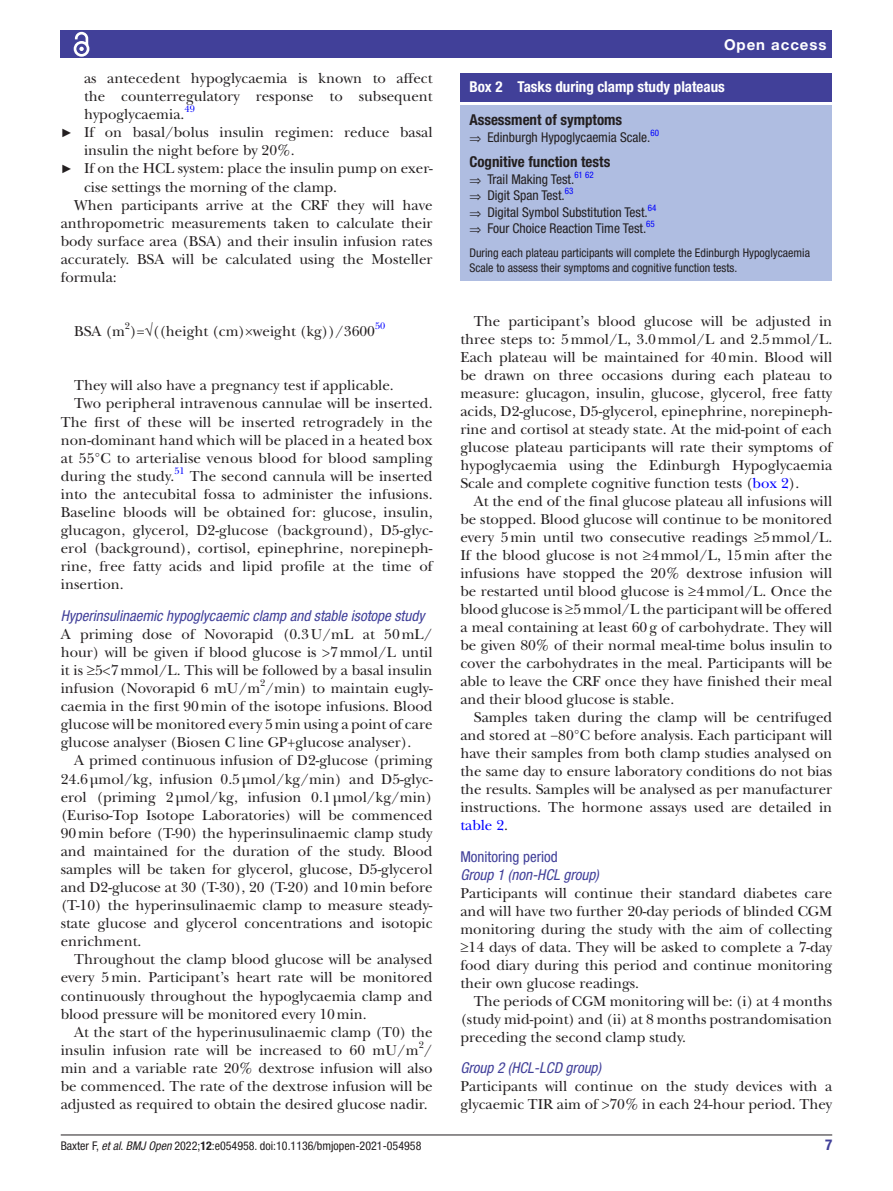
<style>
.page{position:relative;width:893px;height:1191px;background:#fff}
.page>*{position:absolute;margin:0;border:0;box-sizing:border-box;transform-origin:0 0}
.t1{font:15px/18px "New Baskerville";color:#231f20;text-align:justify}
.t2{font:italic condensed 15px "Helvetica Neue LT Std";color:#414099}
.t3{font:700 condensed 15px "Helvetica Neue LT Std";color:#231f20}
.t4{font:700 condensed 15px "Helvetica Neue LT Std";color:#fff}
.t5{font:condensed 15px "Helvetica Neue LT Std";color:#414099}
.t6{font:700 15px "Helvetica Neue LT Std";letter-spacing:.065em;color:#fff}
.t7{font:700 condensed 15px "Helvetica Neue LT Std";color:#414099}
.t8{font:condensed 13.5px/16.5px "Helvetica Neue LT Std";color:#231f20}
.t9{font:condensed 12px/15px "Helvetica Neue LT Std";color:#231f20}
.t10{font:9.9px "New Baskerville";color:#00f}
.t11{font:9.9px "New Baskerville";color:#231f20}
.s1{font-family:"Arial";font-size:12px}
.s2{color:#00f}
.s3{font-style:italic}
.s4{font-weight:700}
</style>
<div class="page">
<hr style="left:61px;top:1134px;width:771px;height:1px;background:#231f20">
<div style="left:61px;top:31px;width:771px;height:27px;background:#414099"></div>
<svg style="left:73px;top:31px;width:17px;height:26px"></svg>
<div style="left:460px;top:73px;width:372px;height:28px;background:#414099"></div>
<div style="left:460px;top:106px;width:372px;height:175px;background:#afbde1"></div>
<p class="t1" style="left:84px;top:69px;width:350px">as antecedent hypoglycaemia is known to affect</p>
<p class="t1" style="left:84px;top:87px;width:350px">the counterregulatory response to subsequent</p>
<p class="t1" style="left:84px;top:105px;width:112px">hypoglycaemia.<sup>49</sup></p>
<p class="t1" style="left:61px;top:123px;width:373px"><span class="s1">►</span> If on basal/bolus insulin regimen: reduce basal</p>
<p class="t1" style="left:84px;top:142px;width:212px">insulin the night before by 20%.</p>
<p class="t1" style="left:61px;top:160px;width:373px"><span class="s1">►</span> If on the HCL system: place the insulin pump on exer-</p>
<p class="t1" style="left:84px;top:178px;width:255px">cise settings the morning of the clamp.</p>
<p class="t1" style="left:74px;top:196px;width:360px">When participants arrive at the CRF they will have</p>
<p class="t1" style="left:61px;top:214px;width:373px">anthropometric measurements taken to calculate their</p>
<p class="t1" style="left:61px;top:232px;width:373px">body surface area (BSA) and their insulin infusion rates</p>
<p class="t1" style="left:61px;top:250px;width:373px">accurately. BSA will be calculated using the Mosteller</p>
<p class="t1" style="left:61px;top:268px;width:58px">formula:</p>
<p class="t1" style="left:74px;top:322px;width:302px">BSA (m )=√((height (cm)×weight (kg))/3600</p>
<p class="t11" style="left:125px;top:320px;width:7px">2</p>
<p class="t10" style="left:375px;top:320px;width:12px">50</p>
<p class="t1" style="left:74px;top:377px;width:321px">They will also have a pregnancy test if applicable.</p>
<p class="t1" style="left:74px;top:395px;width:360px">Two peripheral intravenous cannulae will be inserted.</p>
<p class="t1" style="left:61px;top:413px;width:373px">The first of these will be inserted retrogradely in the</p>
<p class="t1" style="left:61px;top:431px;width:373px">non-dominant hand which will be placed in a heated box</p>
<p class="t1" style="left:61px;top:449px;width:373px">at 55°C to arterialise venous blood for blood sampling</p>
<p class="t1" style="left:61px;top:467px;width:115px">during the study.</p>
<p class="t10" style="left:174px;top:465px;width:12px">51</p>
<p class="t1" style="left:61px;top:467px;width:373px;text-indent:129px">The second cannula will be inserted into the antecubital fossa to administer the infusions.<br>Baseline bloods will be obtained for: glucose, insulin, glucagon, glycerol, D2-glucose (background), D5-glyc&shy;erol (background), cortisol, epinephrine, norepineph&shy;rine, free fatty acids and lipid profile at the time of insertion.</p>
<p class="t2" style="left:61px;top:607px;width:365px">Hyperinsulinaemic hypoglycaemic clamp and stable isotope study</p>
<p class="t1" style="left:61px;top:625px;width:373px">A priming dose of Novorapid (0.3U/mL at 50mL/ hour) will be given if blood glucose is &gt;7mmol/L until it is ≥5&lt;7mmol/L. This will be followed by a basal insulin infusion (Novorapid 6 mU/m /min) to maintain eugly-</p>
<p class="t11" style="left:260px;top:677px;width:7px">2</p>
<p class="t1" style="left:61px;top:697px;width:373px">caemia in the first 90min of the isotope infusions. Blood glucose will be monitored every 5min using a point of care glucose analyser (Biosen C line GP+glucose analyser).</p>
<p class="t1" style="left:61px;top:751px;width:373px;text-indent:14px">A primed continuous infusion of D2-glucose (priming 24.6µmol/kg, infusion 0.5µmol/kg/min) and D5-glyc&shy;erol (priming 2µmol/kg, infusion 0.1µmol/kg/min) (Euriso-Top Isotope Laboratories) will be commenced 90min before (T-90) the hyperinsulinaemic clamp study and maintained for the duration of the study. Blood samples will be taken for glycerol, glucose, D5-glycerol and D2-glucose at 30 (T-30), 20 (T-20) and 10min before (T-10) the hyperinsulinaemic clamp to measure steady&shy;state glucose and glycerol concentrations and isotopic enrichment.</p>
<p class="t1" style="left:61px;top:950px;width:373px;text-indent:14px">Throughout the clamp blood glucose will be analysed every 5min. Participant’s heart rate will be monitored continuously throughout the hypoglycaemia clamp and blood pressure will be monitored every 10min.</p>
<p class="t1" style="left:61px;top:1022px;width:373px;text-indent:14px">At the start of the hyperinusulinaemic clamp (T0) the insulin infusion rate will be increased to 60 mU/m<sup>2</sup>/ min and a variable rate 20% dextrose infusion will also be commenced. The rate of the dextrose infusion will be adjusted as required to obtain the desired glucose nadir.</p>
<p class="t6" style="left:724px;top:35px;width:104px">Open access</p>
<p class="t4" style="left:469px;top:78px;width:257px">Box 2 Tasks during clamp study plateaus</p>
<p class="t3" style="left:469px;top:111px;width:154px">Assessment of symptoms</p>
<p class="t8" style="left:469px;top:129px;width:191px">⇒ Edinburgh Hypoglycaemia Scale.<sup>60</sup></p>
<p class="t3" style="left:469px;top:153px;width:142px">Cognitive function tests</p>
<p class="t8" style="left:469px;top:171px;width:189px">⇒ Trail Making Test.<sup>61</sup> <sup>62<br></sup>⇒ Digit Span Test.<sup>63<br></sup>⇒ Digital Symbol Substitution Test.<sup>64 </sup>⇒ Four Choice Reaction Time Test.<sup>65</sup></p>
<p class="t9" style="left:469px;top:245px;width:342px">During each plateau participants will complete the Edinburgh Hypoglycaemia<br>Scale to assess their symptoms and cognitive function tests.</p>
<p class="t1" style="left:460px;top:312px;width:373px;text-indent:14px">The participant’s blood glucose will be adjusted in three steps to: 5mmol/L, 3.0mmol/L and 2.5mmol/L.<br>Each plateau will be maintained for 40min. Blood will be drawn on three occasions during each plateau to measure: glucagon, insulin, glucose, glycerol, free fatty acids, D2-glucose, D5-glycerol, epinephrine, norepineph&shy;rine and cortisol at steady state. At the mid-point of each glucose plateau participants will rate their symptoms of hypoglycaemia using the Edinburgh Hypoglycaemia Scale and complete cognitive function tests (<span class="s2">box 2</span>).</p>
<p class="t1" style="left:460px;top:492px;width:373px;text-indent:14px">At the end of the final glucose plateau all infusions will be stopped. Blood glucose will continue to be monitored every 5min until two consecutive readings ≥5mmol/L.<br>If the blood glucose is not ≥4mmol/L, 15min after the infusions have stopped the 20% dextrose infusion will be restarted until blood glucose is ≥4mmol/L. Once the blood glucose is ≥5mmol/L the participant will be offered a meal containing at least 60g of carbohydrate. They will be given 80% of their normal meal-time bolus insulin to cover the carbohydrates in the meal. Participants will be able to leave the CRF once they have finished their meal and their blood glucose is stable.</p>
<p class="t1" style="left:460px;top:708px;width:373px;text-indent:14px">Samples taken during the clamp will be centrifuged and stored at −80°C before analysis. Each participant will have their samples from both clamp studies analysed on the same day to ensure laboratory conditions do not bias the results. Samples will be analysed as per manufacturer instructions. The hormone assays used are detailed in <span class="s2">table 2</span>.</p>
<p class="t5" style="left:460px;top:847px;width:99px">Monitoring period</p>
<p class="t2" style="left:460px;top:865px;width:140px">Group 1 (non-HCL group)</p>
<p class="t1" style="left:460px;top:884px;width:373px">Participants will continue their standard diabetes care and will have two further 20-day periods of blinded CGM monitoring during the study with the aim of collecting ≥14 days of data. They will be asked to complete a 7-day food diary during this period and continue monitoring their own glucose readings.</p>
<p class="t1" style="left:460px;top:992px;width:373px;text-indent:14px">The periods of CGM monitoring will be: (i) at 4 months (study mid-point) and (ii) at 8 months postrandomisation preceding the second clamp study.</p>
<p class="t2" style="left:460px;top:1059px;width:142px">Group 2 (HCL-LCD group)</p>
<p class="t1" style="left:460px;top:1077px;width:373px">Participants will continue on the study devices with a glycaemic TIR aim of &gt;70% in each 24-hour period. They</p>
<p class="t9" style="left:61px;top:1137px;width:362px">Baxter F, <span class="s3">et al</span>. <span class="s3">BMJ Open</span> 2022;<span class="s4">12</span>:e054958. doi:10.1136/bmjopen-2021-054958</p>
<p class="t7" style="left:825px;top:1135px;width:9px">7</p>
</div>
